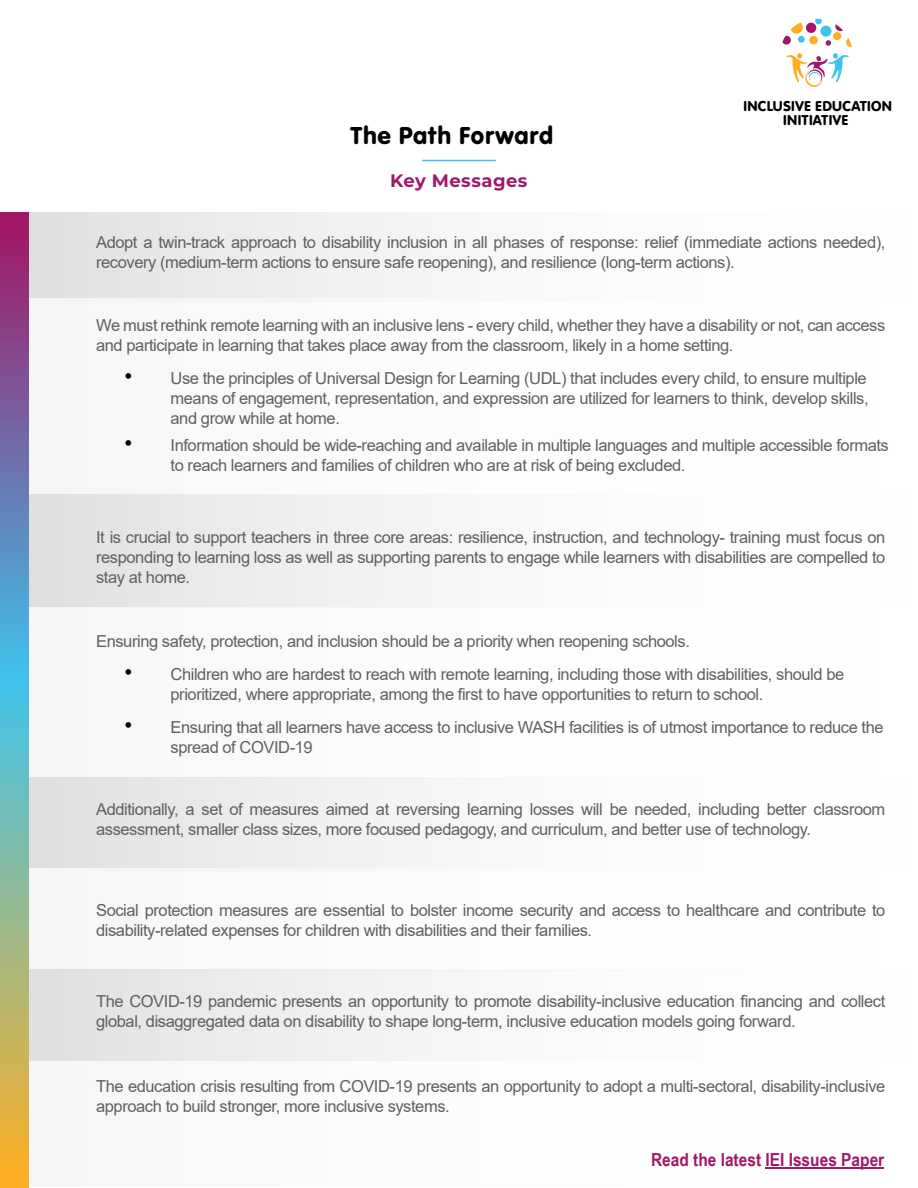
<style>
.page{position:relative;width:918px;height:1188px;background:#fff}
.page>*{position:absolute;margin:0;border:0;box-sizing:border-box;transform-origin:0 0}
.t1{font:25.5px "VAG Rundschrift D";letter-spacing:.02em;color:#000}
.t2{font:700 18px "Arial Narrow";color:#a01867;scale:1.05 1}
.t3{font:700 18px "Montserrat";letter-spacing:.025em;color:#a01867}
.t4{font:16.5px/19.8px "Arial";letter-spacing:-.025em;color:#606060}
.t5{font:15px/14.1px "VAG Rundschrift D";letter-spacing:.015em;color:#000;text-align:center}
.s1{font-size:22.5px;color:#000}
</style>
<div class="page">
<div style="left:28px;top:213px;width:890px;height:88px;background:linear-gradient(to right,#e4e4e4,#fff)"></div>
<div style="left:28px;top:299px;width:890px;height:195px;background:#fcfcfc"></div>
<div style="left:29px;top:495px;width:889px;height:112px;background:linear-gradient(to right,#e4e4e4,#fff)"></div>
<div style="left:29px;top:778px;width:889px;height:92px;background:linear-gradient(to right,#e4e4e4,#fff)"></div>
<div style="left:29px;top:868px;width:889px;height:104px;background:#fcfcfc"></div>
<div style="left:29px;top:969px;width:889px;height:91px;background:linear-gradient(to right,#e4e4e4,#fff)"></div>
<svg style="left:782px;top:22px;width:21px;height:23px"></svg>
<div style="left:798px;top:36px;width:7px;height:7px;background:#3fc3ed;border-radius:50%"></div>
<div style="left:806px;top:23px;width:10px;height:10px;background:#a01867;border-radius:50%"></div>
<div style="left:809px;top:36px;width:9px;height:8px;background:#ffae21;border-radius:50%"></div>
<div style="left:820px;top:26px;width:11px;height:11px;background:#3fc3ed;border-radius:50%"></div>
<svg style="left:815px;top:19px;width:7px;height:5px"></svg>
<svg style="left:835px;top:24px;width:8px;height:7px"></svg>
<svg style="left:826px;top:40px;width:5px;height:6px"></svg>
<div style="left:833px;top:32px;width:8px;height:8px;background:#ffae21;border-radius:50%"></div>
<svg style="left:846px;top:38px;width:6px;height:9px"></svg>
<svg style="left:786px;top:53px;width:63px;height:34px"></svg>
<hr style="left:422px;top:160px;width:74px;height:1px;background:#3fc3ed">
<div style="left:0;top:213px;width:29px;height:92px;background:linear-gradient(to bottom,#a21464,#90347d)"></div>
<div style="left:0;top:304px;width:29px;height:200px;background:linear-gradient(to bottom,#90357e,#6580b8)"></div>
<div style="left:0;top:504px;width:29px;height:117px;background:linear-gradient(to bottom,#6581b9,#4caddb)"></div>
<svg style="left:0;top:621px;width:29px;height:176px;background:#4fbdda"></svg>
<div style="left:0;top:797px;width:29px;height:111px;background:linear-gradient(to bottom,#6bbebe,#94ba92)"></div>
<div style="left:0;top:907px;width:29px;height:92px;background:linear-gradient(to bottom,#94ba92,#b6b66f)"></div>
<div style="left:0;top:998px;width:29px;height:101px;background:linear-gradient(to bottom,#b6b66e,#dcb246)"></div>
<div style="left:0;top:1099px;width:29px;height:89px;background:linear-gradient(to bottom,#dcb246,#ffae1e)"></div>
<hr style="left:765px;top:1168px;width:119px;height:1px;background:#a01867">
<h1 class="t1" style="left:350px;top:120px;width:205px">The Path Forward</h1>
<p class="t3" style="left:390px;top:168px;width:139px">Key Messages</p>
<p class="t5" style="left:743px;top:99px;width:150px">INCLUSIVE EDUCATION<br>INITIATIVE</p>
<p class="t4" style="left:96px;top:232px;width:791px">Adopt a twin-track approach to disability inclusion in all phases of response: relief (immediate actions needed), recovery (medium-term actions to ensure safe reopening), and resilience (long-term actions).</p>
<p class="t4" style="left:96px;top:316px;width:791px">We must rethink remote learning with an inclusive lens - every child, whether they have a disability or not, can access and participate in learning that takes place away from the classroom, likely in a home setting.</p>
<p class="t4" style="left:171px;top:368px;width:700px;text-align:justify;text-indent:-46px"><span class="s1">•</span> Use the principles of Universal Design for Learning (UDL) that includes every child, to ensure multiple means of engagement, representation, and expression are utilized for learners to think, develop skills, and grow while at home.</p>
<p class="t4" style="left:171px;top:435px;width:720px;text-indent:-46px"><span class="s1">•</span> Information should be wide-reaching and available in multiple languages and multiple accessible formats to reach learners and families of children who are at risk of being excluded.</p>
<p class="t4" style="left:96px;top:528px;width:791px;text-align:justify">It is crucial to support teachers in three core areas: resilience, instruction, and technology- training must focus on responding to learning loss as well as supporting parents to engage while learners with disabilities are compelled to stay at home.</p>
<p class="t4" style="left:96px;top:632px;width:595px">Ensuring safety, protection, and inclusion should be a priority when reopening schools.</p>
<p class="t4" style="left:171px;top:665px;width:675px;text-indent:-46px"><span class="s1">•</span> Children who are hardest to reach with remote learning, including those with disabilities, should be prioritized, where appropriate, among the first to have opportunities to return to school.</p>
<p class="t4" style="left:171px;top:717px;width:715px;text-indent:-46px"><span class="s1">•</span> Ensuring that all learners have access to inclusive WASH facilities is of utmost importance to reduce the spread of COVID-19</p>
<p class="t4" style="left:96px;top:800px;width:791px">Additionally, a set of measures aimed at reversing learning losses will be needed, including better classroom assessment, smaller class sizes, more focused pedagogy, and curriculum, and better use of technology.</p>
<p class="t4" style="left:96px;top:901px;width:791px">Social protection measures are essential to bolster income security and access to healthcare and contribute to disability-related expenses for children with disabilities and their families.</p>
<p class="t4" style="left:96px;top:991px;width:791px">The COVID-19 pandemic presents an opportunity to promote disability-inclusive education financing and collect global, disaggregated data on disability to shape long-term, inclusive education models going forward.</p>
<p class="t4" style="left:96px;top:1076px;width:791px">The education crisis resulting from COVID-19 presents an opportunity to adopt a multi-sectoral, disability-inclusive approach to build stronger, more inclusive systems.</p>
<p class="t2" style="left:651px;top:1146px;width:224px">Read the latest IEI Issues Paper</p>
</div>
